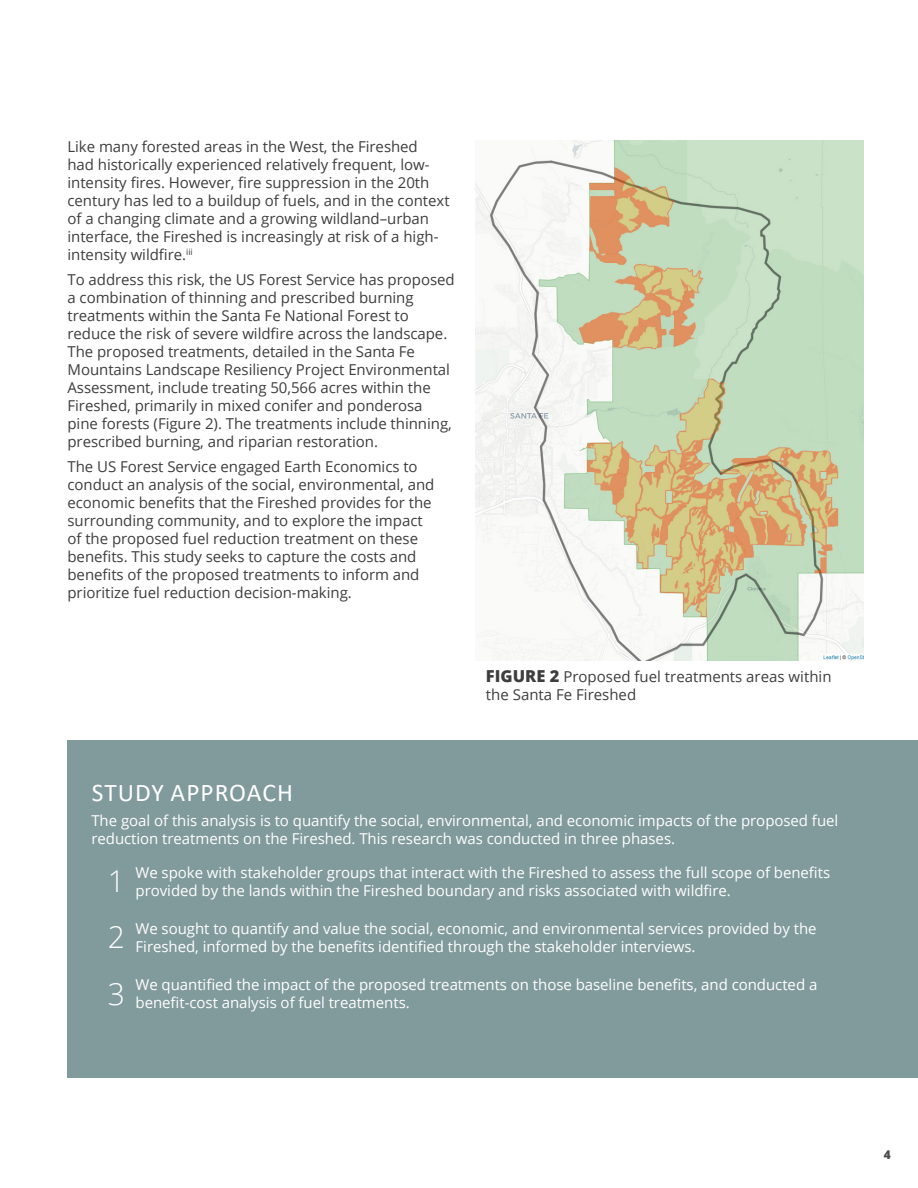
<style>
.page{position:relative;width:918px;height:1188px;background:#fff}
.page>*{position:absolute;margin:0;border:0;box-sizing:border-box;transform-origin:0 0}
.t1{font:300 30px "Open Sans";color:#fff}
.Heading_1{font:25.5px "Calibri";letter-spacing:.04em;color:#fff}
.t2{font:15px/18px "Open Sans";letter-spacing:-.005em;color:#3e3e3f}
.t3{font:15px/18px "Open Sans";letter-spacing:-.005em;color:#fff}
.t4{font:800 12px "Open Sans";color:#4b4c4d}
.s1{font-weight:800;font-size:16.5px}
</style>
<div class="page">
<div style="left:68px;top:740px;width:850px;height:337px;background:#819a9c"></div>
<img style="left:476px;top:141px;width:388px;height:519px">
<p class="t2" style="left:68px;top:137px;width:384px">Like many forested areas in the West, the Fireshed<br>had historically experienced relatively frequent, low&shy;intensity fires. However, fire suppression in the 20th century has led to a buildup of fuels, and in the context of a changing climate and a growing wildland–urban interface, the Fireshed is increasingly at risk of a high&shy;intensity wildfire.<sup>iii</sup></p>
<p class="t2" style="left:68px;top:270px;width:389px">To address this risk, the US Forest Service has proposed a combination of thinning and prescribed burning treatments within the Santa Fe National Forest to reduce the risk of severe wildfire across the landscape.<br>The proposed treatments, detailed in the Santa Fe Mountains Landscape Resiliency Project Environmental Assessment, include treating 50,566 acres within the Fireshed, primarily in mixed conifer and ponderosa pine forests (Figure 2). The treatments include thinning, prescribed burning, and riparian restoration.</p>
<p class="t2" style="left:68px;top:457px;width:368px">The US Forest Service engaged Earth Economics to conduct an analysis of the social, environmental, and economic benefits that the Fireshed provides for the surrounding community, and to explore the impact of the proposed fuel reduction treatment on these benefits. This study seeks to capture the costs and benefits of the proposed treatments to inform and prioritize fuel reduction decision-making.</p>
<p class="t2" style="left:486px;top:667px;width:347px"><span class="s1">FIGURE 2</span> Proposed fuel treatments areas within the Santa Fe Fireshed</p>
<p class="Heading_1" style="left:92px;top:775px;width:203px">STUDY APPROACH</p>
<p class="t3" style="left:91px;top:811px;width:748px">The goal of this analysis is to quantify the social, environmental, and economic impacts of the proposed fuel reduction treatments on the Fireshed. This research was conducted in three phases.</p>
<p class="t3" style="left:136px;top:863px;width:696px">We spoke with stakeholder groups that interact with the Fireshed to assess the full scope of benefits provided by the lands within the Fireshed boundary and risks associated with wildfire.</p>
<p class="t3" style="left:136px;top:919px;width:683px">We sought to quantify and value the social, economic, and environmental services provided by the<br>Fireshed, informed by the benefits identified through the stakeholder interviews.</p>
<p class="t3" style="left:136px;top:975px;width:683px">We quantified the impact of the proposed treatments on those baseline benefits, and conducted a benefit-cost analysis of fuel treatments.</p>
<p class="t1" style="left:108px;top:861px;width:19px">1</p>
<p class="t1" style="left:108px;top:917px;width:19px">2</p>
<p class="t1" style="left:108px;top:973px;width:19px">3</p>
<p class="t4" style="left:884px;top:1145px;width:9px">4</p>
</div>
